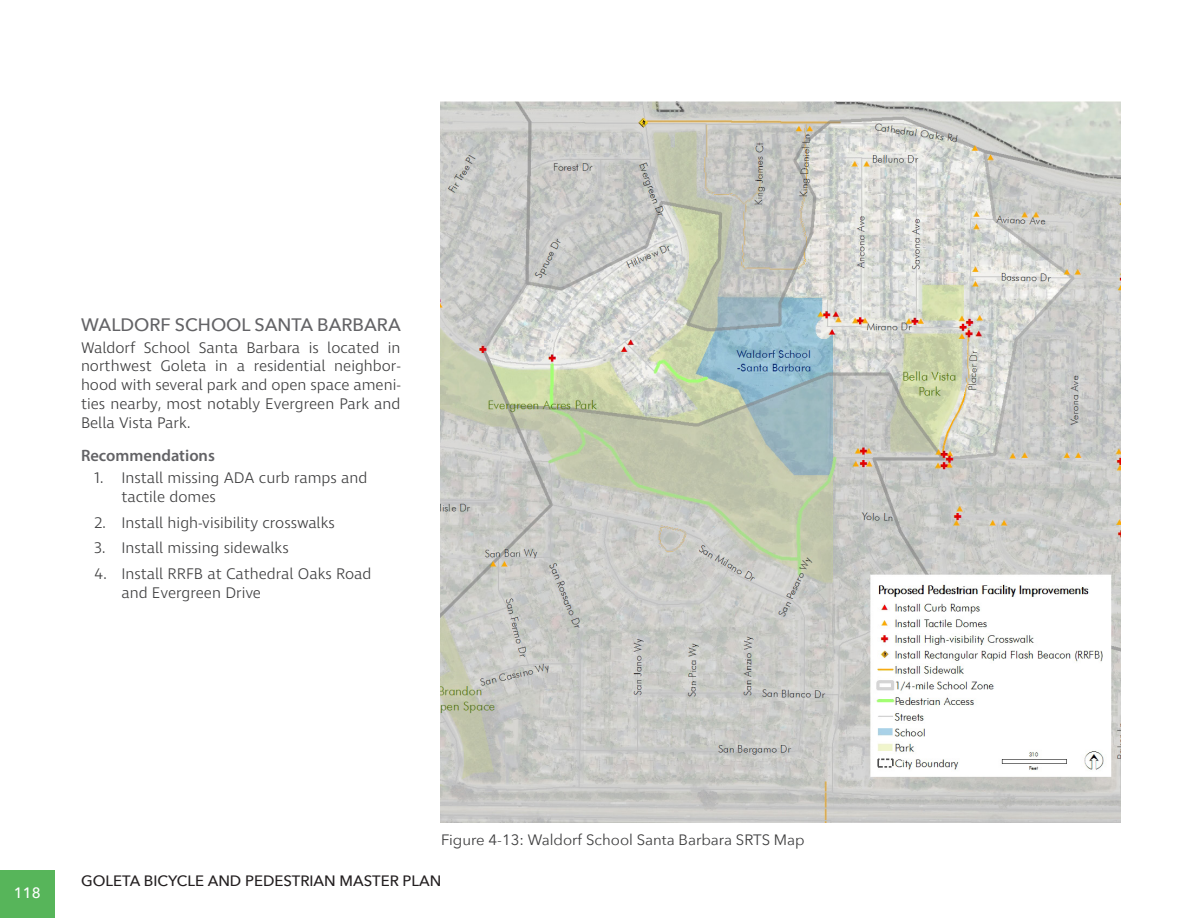
<style>
.page{position:relative;width:1188px;height:918px;background:#fff}
.page>*{position:absolute;margin:0;border:0;box-sizing:border-box;transform-origin:0 0}
._12_Subheader{font:500 18px "Avenir Next";color:#636366}
._12_Sub-Subheader{font:600 16.5px "Myriad Pro";color:#636366}
._12_Body_Text{font:300 15.75px/18.9px "Ingra";color:#3e3e3f}
.t1{font:15px "Avenir Next";color:#3e3e3f}
.t2{font:500 15px "Avenir Next";color:#231f20}
.t3{font:500 15px "Avenir Next";color:#fff}
</style>
<div class="page">
<div style="left:0;top:871px;width:54px;height:47px;background:#57b55a"></div>
<img style="left:441px;top:101px;width:679px;height:722px">
<p class="_12_Subheader" style="left:81px;top:309px;width:321px">WALDORF SCHOOL SANTA BARBARA</p>
<p class="_12_Body_Text" style="left:81px;top:339px;width:321px;text-align:justify">Waldorf School Santa Barbara is located in northwest Goleta in a residential neighbor&shy;hood with several park and open space ameni&shy;ties nearby, most notably Evergreen Park and Bella Vista Park.</p>
<p class="_12_Sub-Subheader" style="left:81px;top:445px;width:135px">Recommendations</p>
<p class="_12_Body_Text" style="left:122px;top:469px;width:247px;text-indent:-27px">1. Install missing ADA curb ramps and tactile domes</p>
<p class="_12_Body_Text" style="left:94px;top:514px;width:242px">2. Install high-visibility crosswalks</p>
<p class="_12_Body_Text" style="left:94px;top:539px;width:196px">3. Install missing sidewalks</p>
<p class="_12_Body_Text" style="left:122px;top:565px;width:252px;text-indent:-27px">4. Install RRFB at Cathedral Oaks Road and Evergreen Drive</p>
<p class="t3" style="left:14px;top:880px;width:28px">118</p>
<p class="t1" style="left:441px;top:827px;width:365px">Figure 4-13: Waldorf School Santa Barbara SRTS Map</p>
<p class="t2" style="left:81px;top:868px;width:362px">GOLETA BICYCLE AND PEDESTRIAN MASTER PLAN</p>
</div>
